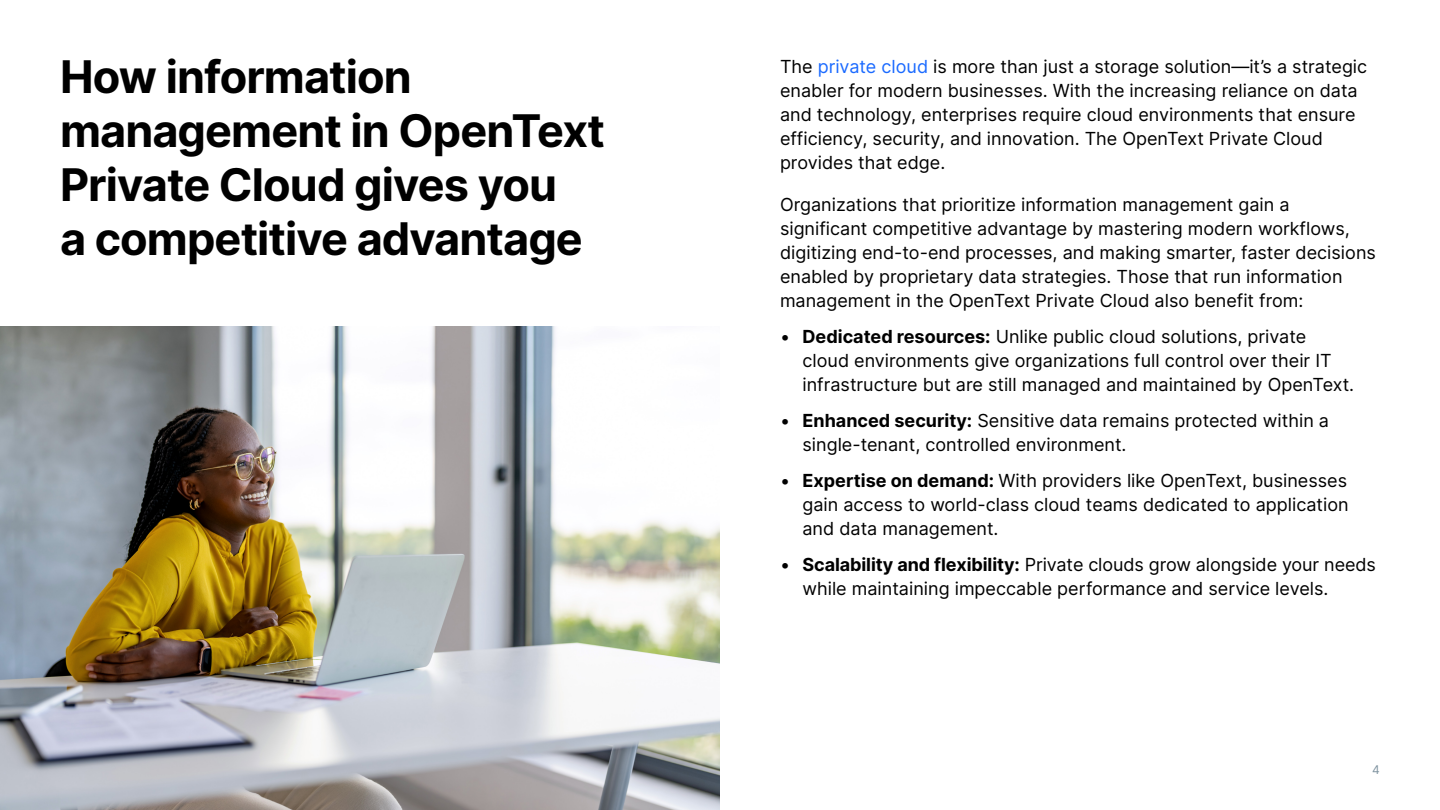
<style>
.page{position:relative;width:1440px;height:810px;background:#fff}
.page>*{position:absolute;margin:0;border:0;box-sizing:border-box;transform-origin:0 0}
.H2_Heading{font:700 45px/54px "Inter";letter-spacing:-.02em;color:#000}
.Body{font:18px/24px "Inter";color:#000}
.t1{font:12px "Inter";color:#7e929f}
.s1{color:#1a6aff}
.s2{font-weight:700}
</style>
<div class="page">
<img style="left:0;top:326px;width:720px;height:484px">
<h2 class="H2_Heading" style="left:60px;top:48px;width:546px">How information management in OpenText<br>Private Cloud gives you<br>a competitive advantage</h2>
<p class="Body" style="left:780px;top:54px;width:589px">The <span class="s1">private cloud</span> is more than just a storage solution—it’s a strategic enabler for modern businesses. With the increasing reliance on data and technology, enterprises require cloud environments that ensure efficiency, security, and innovation. The OpenText Private Cloud provides that edge.</p>
<p class="Body" style="left:780px;top:192px;width:597px">Organizations that prioritize information management gain a significant competitive advantage by mastering modern workflows, digitizing end-to-end processes, and making smarter, faster decisions enabled by proprietary data strategies. Those that run information management in the OpenText Private Cloud also benefit from:</p>
<p class="Body" style="left:802px;top:324px;width:553px;text-indent:-22px">• <span class="s2">Dedicated resources:</span> Unlike public cloud solutions, private cloud environments give organizations full control over their IT infrastructure but are still managed and maintained by OpenText.</p>
<p class="Body" style="left:802px;top:408px;width:528px;text-indent:-22px">• <span class="s2">Enhanced security:</span> Sensitive data remains protected within a single-tenant, controlled environment.</p>
<p class="Body" style="left:802px;top:468px;width:548px;text-align:justify;text-indent:-22px">• <span class="s2">Expertise on demand:</span> With providers like OpenText, businesses gain access to world-class cloud teams dedicated to application and data management.</p>
<p class="Body" style="left:802px;top:552px;width:575px;text-indent:-22px">• <span class="s2">Scalability and flexibility:</span> Private clouds grow alongside your needs while maintaining impeccable performance and service levels.</p>
<p class="t1" style="left:1372px;top:761px;width:9px">4</p>
</div>
